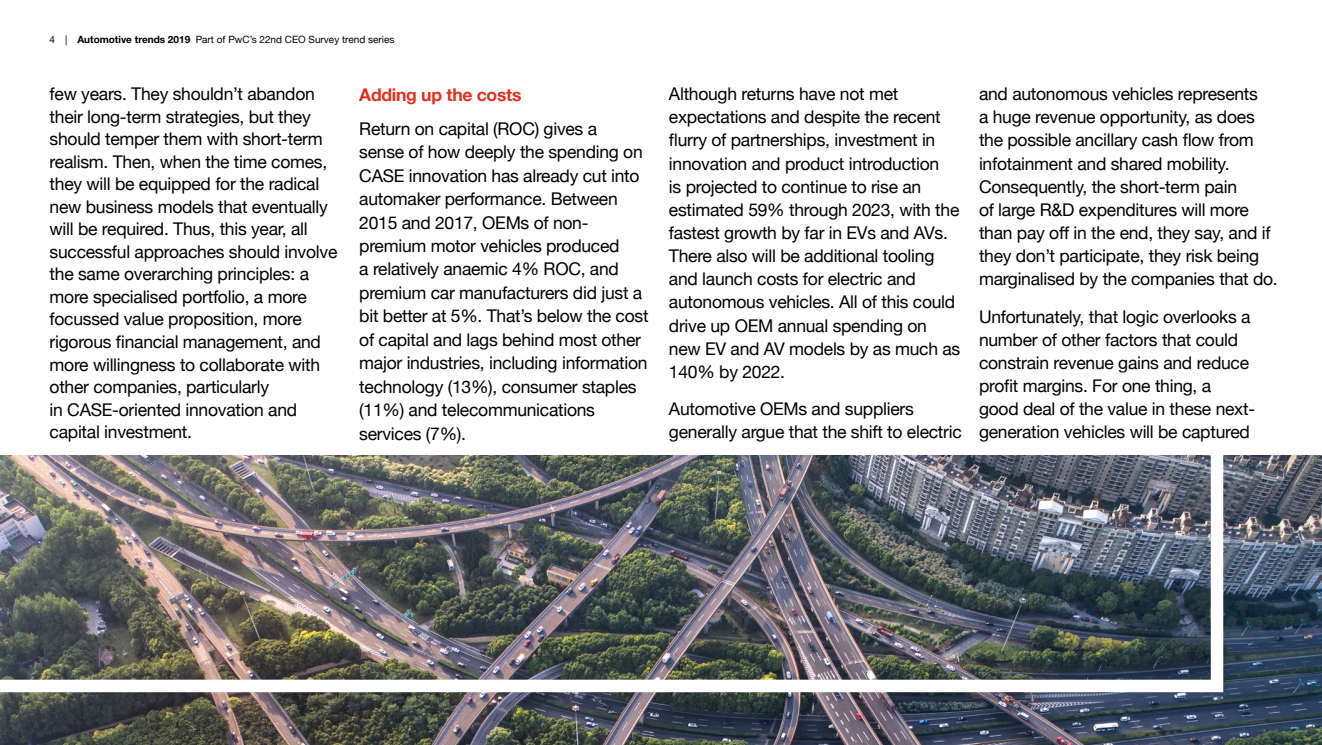
<style>
.page{position:relative;width:1322px;height:745px;background:#fff}
.page>*{position:absolute;margin:0;border:0;box-sizing:border-box;transform-origin:0 0}
.t1{font:17.5px/23.1px "Helvetica Neue";letter-spacing:-.015em;color:#000}
.t2{font:700 17.5px "Helvetica Neue";letter-spacing:-.015em;color:#e0301e}
.t3{font:10px "Helvetica Neue";color:#000}
.s1{font-weight:700}
</style>
<div class="page">
<img style="left:0;top:455px;width:1322px;height:289px">
<img style="left:0;top:455px;width:1229px;height:243px">
<p class="t3" style="left:50px;top:32px;width:346px">4 | <span class="s1">Automotive trends 2019</span> Part of PwC’s 22nd CEO Survey trend series</p>
<p class="t1" style="left:50px;top:84px;width:289px;line-height:22.5px">few years. They shouldn’t abandon their long-term strategies, but they should temper them with short-term realism. Then, when the time comes, they will be equipped for the radical new business models that eventually will be required. Thus, this year, all successful approaches should involve the same overarching principles: a more specialised portfolio, a more focussed value proposition, more rigorous financial management, and more willingness to collaborate with other companies, particularly<br>in CASE-oriented innovation and capital investment.</p>
<p class="t2" style="left:359px;top:81px;width:164px">Adding up the costs</p>
<p class="t1" style="left:359px;top:118px;width:291px">Return on capital (ROC) gives a<br>sense of how deeply the spending on<br>CASE innovation has already cut into automaker performance. Between<br>2015 and 2017, OEMs of non&shy;premium motor vehicles produced<br>a relatively anaemic 4% ROC, and premium car manufacturers did just a bit better at 5%. That’s below the cost of capital and lags behind most other major industries, including information technology (13%), consumer staples (11%) and telecommunications services (7%).</p>
<p class="t1" style="left:669px;top:83px;width:293px">Although returns have not met expectations and despite the recent flurry of partnerships, investment in innovation and product introduction<br>is projected to continue to rise an estimated 59% through 2023, with the fastest growth by far in EVs and AVs.<br>There also will be additional tooling and launch costs for electric and autonomous vehicles. All of this could drive up OEM annual spending on new EV and AV models by as much as 140% by 2022.</p>
<p class="t1" style="left:669px;top:398px;width:294px">Automotive OEMs and suppliers generally argue that the shift to electric</p>
<p class="t1" style="left:979px;top:83px;width:300px">and autonomous vehicles represents<br>a huge revenue opportunity, as does the possible ancillary cash flow from infotainment and shared mobility.<br>Consequently, the short-term pain<br>of large R&amp;D expenditures will more than pay off in the end, they say, and if they don’t participate, they risk being marginalised by the companies that do.</p>
<p class="t1" style="left:979px;top:305px;width:278px">Unfortunately, that logic overlooks a number of other factors that could constrain revenue gains and reduce profit margins. For one thing, a good deal of the value in these next&shy;generation vehicles will be captured</p>
</div>
